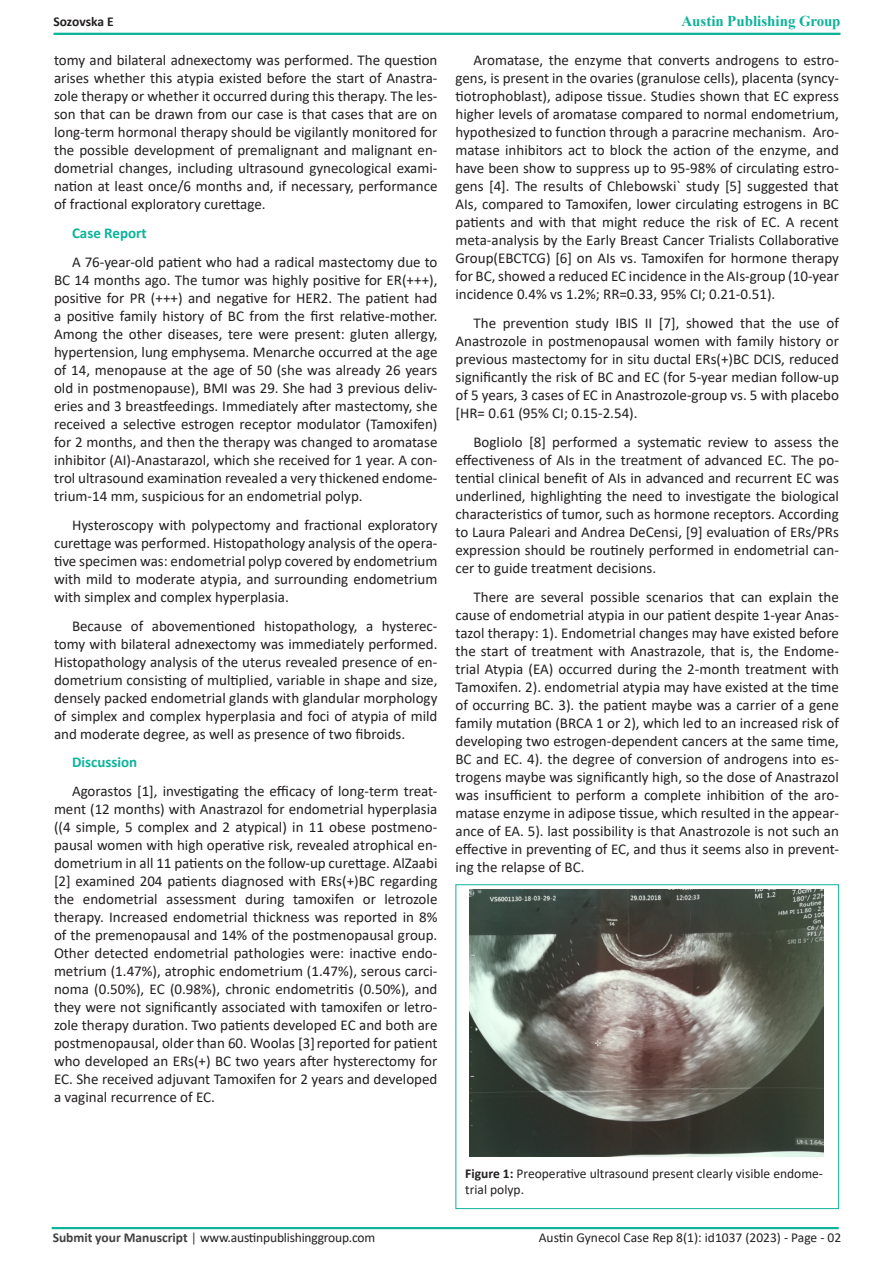
<style>
.page{position:relative;width:893px;height:1263px;background:#fff}
.page>*{position:absolute;margin:0;border:0;box-sizing:border-box;transform-origin:0 0}
.t1{font:15px/18px "Calibri";color:#231f20;text-align:justify}
.t2{font:700 15px "Times New Roman";color:#0eb29a}
.t3{font:700 15px "Calibri";color:#0eb39b}
.t4{font:13.5px/16.5px "Calibri";color:#231f20}
.t5{font:700 13.5px "Calibri";letter-spacing:-.005em;color:#231f20}
.s1{color:#0eb39b}
.s2{font-weight:700}
.s3{font-weight:700;color:#414042}
.s4{color:#414042}
</style>
<div class="page">
<div style="left:53px;top:33px;width:787px;height:2px;border:2px solid #0eb39b"></div>
<div style="left:52px;top:1227px;width:787px;height:2px;border:2px solid #0eb39b"></div>
<div style="left:455px;top:884px;width:384px;height:325px;border:1px solid #0eb39b"></div>
<img style="left:470px;top:890px;width:354px;height:266px">
<p class="t5" style="left:53px;top:12px;width:62px">Sozovska E</p>
<p class="t2" style="left:681px;top:10px;width:161px"><span class="s1">A</span>ustin Publishing Group</p>
<p class="t1" style="left:54px;top:51px;width:385px">tomy and bilateral adnexectomy was performed. The question arises whether this atypia existed before the start of Anastra&shy;zole therapy or whether it occurred during this therapy. The les&shy;son that can be drawn from our case is that cases that are on long-term hormonal therapy should be vigilantly monitored for the possible development of premalignant and malignant en&shy;dometrial changes, including ultrasound gynecological exami&shy;nation at least once/6 months and, if necessary, performance of fractional exploratory curettage.</p>
<p class="t3" style="left:72px;top:222px;width:76px">Case Report</p>
<p class="t1" style="left:54px;top:252px;width:385px;text-indent:18px">A 76-year-old patient who had a radical mastectomy due to BC 14 months ago. The tumor was highly positive for ER(+++), positive for PR (+++) and negative for HER2. The patient had a positive family history of BC from the first relative-mother.<br>Among the other diseases, tere were present: gluten allergy, hypertension, lung emphysema. Menarche occurred at the age of 14, menopause at the age of 50 (she was already 26 years old in postmenopause), BMI was 29. She had 3 previous deliv&shy;eries and 3 breastfeedings. Immediately after mastectomy, she received a selective estrogen receptor modulator (Tamoxifen) for 2 months, and then the therapy was changed to aromatase inhibitor (AI)-Anastarazol, which she received for 1 year. A con&shy;trol ultrasound examination revealed a very thickened endome&shy;trium-14 mm, suspicious for an endometrial polyp.</p>
<p class="t1" style="left:54px;top:515px;width:385px;text-indent:18px">Hysteroscopy with polypectomy and fractional exploratory curettage was performed. Histopathology analysis of the opera&shy;tive specimen was: endometrial polyp covered by endometrium with mild to moderate atypia, and surrounding endometrium with simplex and complex hyperplasia.</p>
<p class="t1" style="left:54px;top:616px;width:385px;text-indent:18px">Because of abovementioned histopathology, a hysterec&shy;tomy with bilateral adnexectomy was immediately performed.<br>Histopathology analysis of the uterus revealed presence of en&shy;dometrium consisting of multiplied, variable in shape and size, densely packed endometrial glands with glandular morphology of simplex and complex hyperplasia and foci of atypia of mild and moderate degree, as well as presence of two fibroids.</p>
<p class="t3" style="left:72px;top:752px;width:67px">Discussion</p>
<p class="t1" style="left:54px;top:782px;width:385px;text-indent:18px">Agorastos [1], investigating the efficacy of long-term treat&shy;ment (12 months) with Anastrazol for endometrial hyperplasia ((4 simple, 5 complex and 2 atypical) in 11 obese postmeno&shy;pausal women with high operative risk, revealed atrophical en&shy;dometrium in all 11 patients on the follow-up curettage. AlZaabi [2] examined 204 patients diagnosed with ERs(+)BC regarding the endometrial assessment during tamoxifen or letrozole therapy. Increased endometrial thickness was reported in 8% of the premenopausal and 14% of the postmenopausal group.<br>Other detected endometrial pathologies were: inactive endo&shy;metrium (1.47%), atrophic endometrium (1.47%), serous carci&shy;noma (0.50%), EC (0.98%), chronic endometritis (0.50%), and they were not significantly associated with tamoxifen or letro&shy;zole therapy duration. Two patients developed EC and both are postmenopausal, older than 60. Woolas [3]reported for patient who developed an ERs(+) BC two years after hysterectomy for EC. She received adjuvant Tamoxifen for 2 years and developed a vaginal recurrence of EC.</p>
<p class="t1" style="left:455px;top:51px;width:385px;text-indent:18px">Aromatase, the enzyme that converts androgens to estro&shy;gens, is present in the ovaries (granulose cells), placenta (syncy&shy;tiotrophoblast), adipose tissue. Studies shown that EC express higher levels of aromatase compared to normal endometrium, hypothesized to function through a paracrine mechanism. Aro&shy;matase inhibitors act to block the action of the enzyme, and have been show to suppress up to 95-98% of circulating estro&shy;gens [4]. The results of Chlebowski` study [5] suggested that AIs, compared to Tamoxifen, lower circulating estrogens in BC patients and with that might reduce the risk of EC. A recent meta-analysis by the Early Breast Cancer Trialists Collaborative Group(EBCTCG) [6] on AIs vs. Tamoxifen for hormone therapy for BC, showed a reduced EC incidence in the AIs-group (10-year incidence 0.4% vs 1.2%; RR=0.33, 95% CI; 0.21-0.51).</p>
<p class="t1" style="left:455px;top:314px;width:385px;text-indent:18px">The prevention study IBIS II [7], showed that the use of Anastrozole in postmenopausal women with family history or previous mastectomy for in situ ductal ERs(+)BC DCIS, reduced significantly the risk of BC and EC (for 5-year median follow-up of 5 years, 3 cases of EC in Anastrozole-group vs. 5 with placebo [HR= 0.61 (95% CI; 0.15-2.54).</p>
<p class="t1" style="left:455px;top:432px;width:385px;text-indent:18px">Bogliolo [8] performed a systematic review to assess the effectiveness of AIs in the treatment of advanced EC. The po&shy;tential clinical benefit of AIs in advanced and recurrent EC was underlined, highlighting the need to investigate the biological characteristics of tumor, such as hormone receptors. According to Laura Paleari and Andrea DeCensi, [9] evaluation of ERs/PRs expression should be routinely performed in endometrial can&shy;cer to guide treatment decisions.</p>
<p class="t1" style="left:455px;top:587px;width:385px;text-indent:18px">There are several possible scenarios that can explain the cause of endometrial atypia in our patient despite 1-year Anas&shy;tazol therapy: 1). Endometrial changes may have existed before the start of treatment with Anastrazole, that is, the Endome&shy;trial Atypia (EA) occurred during the 2-month treatment with Tamoxifen. 2). endometrial atypia may have existed at the time of occurring BC. 3). the patient maybe was a carrier of a gene family mutation (BRCA 1 or 2), which led to an increased risk of developing two estrogen-dependent cancers at the same time, BC and EC. 4). the degree of conversion of androgens into es&shy;trogens maybe was significantly high, so the dose of Anastrazol was insufficient to perform a complete inhibition of the aro&shy;matase enzyme in adipose tissue, which resulted in the appear&shy;ance of EA. 5). last possibility is that Anastrozole is not such an effective in preventing of EC, and thus it seems also in prevent&shy;ing the relapse of BC.</p>
<p class="t4" style="left:465px;top:1164px;width:359px"><span class="s2">Figure 1:</span> Preoperative ultrasound present clearly visible endome&shy;trial polyp.</p>
<p class="t4" style="left:53px;top:1228px;width:324px"><span class="s3">Submit your Manuscript</span> <span class="s4">|</span> www.austinpublishinggroup.com</p>
<p class="t4" style="left:539px;top:1229px;width:304px">Austin Gynecol Case Rep 8(1): id1037 (2023) - Page - 02</p>
</div>
